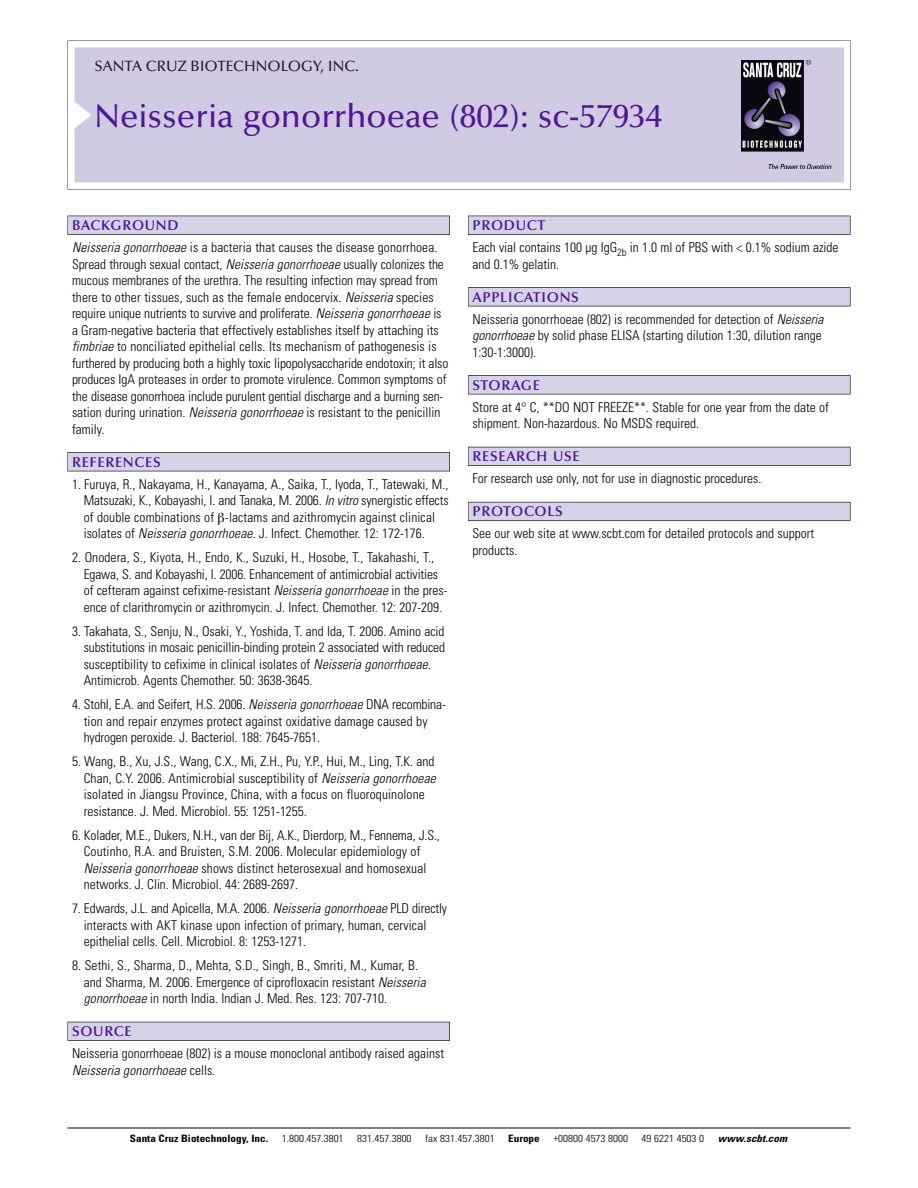
<style>
.page{position:relative;width:918px;height:1188px;background:#fff}
.page>*{position:absolute;margin:0;border:0;box-sizing:border-box;transform-origin:0 0}
.t1{font:500 33px "Optima";color:#511695}
.t2{font:500 15px "Optima";color:#231f20}
.t3{font:600 14.25px "Optima";letter-spacing:.05em;color:#511695}
.t4{font:300 condensed 13.5px/16.5px "Univers";color:#000}
.t5{font:300 condensed 10.2px "Univers";color:#000;scale:1.1 1}
.t6{font:700 condensed 10.2px "Univers";color:#000;scale:1.1 1}
.t7{font:italic 700 condensed 10.2px "Univers";letter-spacing:.005em;color:#000;scale:1.1 1}
.s1{font-style:italic}
</style>
<div class="page">
<svg style="left:68px;top:40px;width:783px;height:149px"></svg>
<div style="left:74px;top:47px;width:770px;height:135px;background:#d1cae3"></div>
<img style="left:741px;top:60px;width:90px;height:108px">
<div style="left:68px;top:216px;width:382px;height:19px;background:#525155"></div>
<div style="left:68px;top:216px;width:381px;height:18px;background:#d7d3e7"></div>
<div style="left:68px;top:452px;width:382px;height:19px;background:#525155"></div>
<div style="left:68px;top:453px;width:381px;height:18px;background:#d7d3e7"></div>
<div style="left:68px;top:1022px;width:382px;height:19px;background:#525158"></div>
<div style="left:68px;top:1022px;width:381px;height:18px;background:#d7d3e7"></div>
<div style="left:468px;top:216px;width:382px;height:19px;background:#525155"></div>
<div style="left:468px;top:216px;width:382px;height:18px;background:#d7d3e7"></div>
<div style="left:468px;top:287px;width:382px;height:19px;background:#525155"></div>
<div style="left:468px;top:288px;width:382px;height:18px;background:#d7d3e7"></div>
<div style="left:468px;top:375px;width:382px;height:19px;background:#545357"></div>
<div style="left:468px;top:376px;width:382px;height:18px;background:#d7d3e7"></div>
<div style="left:468px;top:447px;width:382px;height:19px;background:#54535a"></div>
<div style="left:468px;top:447px;width:382px;height:18px;background:#d7d3e7"></div>
<div style="left:468px;top:502px;width:382px;height:19px;background:#5b5a62"></div>
<div style="left:468px;top:502px;width:382px;height:18px;background:#d7d3e7"></div>
<hr style="left:68px;top:1128px;width:782px;height:1px;background:#000">
<p class="t2" style="left:94px;top:61px;width:266px">SANTA CRUZ BIOTECHNOLOGY, INC.</p>
<h1 class="t1" style="left:94px;top:103px;width:569px">Neisseria gonorrhoeae (802): sc-57934</h1>
<p class="t3" style="left:72px;top:219px;width:108px">BACKGROUND</p>
<p class="t4" style="left:72px;top:240px;width:378px"><span class="s1">Neisseria gonorrhoeae</span> is a bacteria that causes the disease gonorrhoea.<br>Spread through sexual contact, <span class="s1">Neisseria gonorrhoeae</span> usually colonizes the mucous membranes of the urethra. The resulting infection may spread from there to other tissues, such as the female endocervix. <span class="s1">Neisseria</span> species require unique nutrients to survive and proliferate. <span class="s1">Neisseria gonorrhoeae</span> is a Gram-negative bacteria that effectively establishes itself by attaching its <span class="s1">fimbriae</span> to nonciliated epithelial cells. Its mechanism of pathogenesis is furthered by producing both a highly toxic lipopolysaccharide endotoxin; it also produces IgA proteases in order to promote virulence. Common symptoms of the disease gonorrhoea include purulent gential discharge and a burning sen&shy;sation during urination. <span class="s1">Neisseria gonorrhoeae</span> is resistant to the penicillin family.</p>
<p class="t3" style="left:72px;top:456px;width:90px">REFERENCES</p>
<p class="t4" style="left:84px;top:477px;width:366px;text-indent:-12px">1. Furuya, R., Nakayama, H., Kanayama, A., Saika, T., Iyoda, T., Tatewaki, M., Matsuzaki, K., Kobayashi, I. and Tanaka, M. 2006. <span class="s1">In vitro</span> synergistic effects of double combinations of -lactams and azithromycin against clinical isolates of <span class="s1">Neisseria gonorrhoeae</span>. J. Infect. Chemother. 12: 172-176.</p>
<p class="t4" style="left:84px;top:550px;width:365px;text-indent:-12px">2. Onodera, S., Kiyota, H., Endo, K., Suzuki, H., Hosobe, T., Takahashi, T., Egawa, S. and Kobayashi, I. 2006. Enhancement of antimicrobial activities of cefteram against cefixime-resistant <span class="s1">Neisseria gonorrhoeae</span> in the pres&shy;ence of clarithromycin or azithromycin. J. Infect. Chemother. 12: 207-209.</p>
<p class="t4" style="left:84px;top:624px;width:363px;text-indent:-12px">3. Takahata, S., Senju, N., Osaki, Y., Yoshida, T. and Ida, T. 2006. Amino acid substitutions in mosaic penicillin-binding protein 2 associated with reduced susceptibility to cefixime in clinical isolates of <span class="s1">Neisseria gonorrhoeae</span>.<br>Antimicrob. Agents Chemother. 50: 3638-3645.</p>
<p class="t4" style="left:84px;top:697px;width:364px;text-indent:-12px">4. Stohl, E.A. and Seifert, H.S. 2006. <span class="s1">Neisseria gonorrhoeae</span> DNA recombina&shy;tion and repair enzymes protect against oxidative damage caused by hydrogen peroxide. J. Bacteriol. 188: 7645-7651.</p>
<p class="t4" style="left:84px;top:754px;width:354px;text-indent:-12px">5. Wang, B., Xu, J.S., Wang, C.X., Mi, Z.H., Pu, Y.P., Hui, M., Ling, T.K. and Chan, C.Y. 2006. Antimicrobial susceptibility of <span class="s1">Neisseria gonorrhoeae </span>isolated in Jiangsu Province, China, with a focus on fluoroquinolone resistance. J. Med. Microbiol. 55: 1251-1255.</p>
<p class="t4" style="left:84px;top:828px;width:358px;text-indent:-12px">6. Kolader, M.E., Dukers, N.H., van der Bij, A.K., Dierdorp, M., Fennema, J.S., Coutinho, R.A. and Bruisten, S.M. 2006. Molecular epidemiology of <span class="s1">Neisseria gonorrhoeae</span> shows distinct heterosexual and homosexual networks. J. Clin. Microbiol. 44: 2689-2697.</p>
<p class="t4" style="left:84px;top:901px;width:365px;text-indent:-12px">7. Edwards, J.L. and Apicella, M.A. 2006. <span class="s1">Neisseria gonorrhoeae</span> PLD directly interacts with AKT kinase upon infection of primary, human, cervical epithelial cells. Cell. Microbiol. 8: 1253-1271.</p>
<p class="t4" style="left:84px;top:958px;width:344px;text-indent:-12px">8. Sethi, S., Sharma, D., Mehta, S.D., Singh, B., Smriti, M., Kumar, B. and Sharma, M. 2006. Emergence of ciprofloxacin resistant <span class="s1">Neisseria gonorrhoeae</span> in north India. Indian J. Med. Res. 123: 707-710.</p>
<p class="t3" style="left:72px;top:1026px;width:61px">SOURCE</p>
<p class="t4" style="left:72px;top:1046px;width:374px">Neisseria gonorrhoeae (802) is a mouse monoclonal antibody raised against<br><span class="s1">Neisseria gonorrhoeae</span> cells.</p>
<p class="t3" style="left:473px;top:219px;width:74px">PRODUCT</p>
<p class="t4" style="left:473px;top:240px;width:368px">Each vial contains 100 µg IgG<sub>2b</sub> in 1.0 ml of PBS with &lt; 0.1% sodium azide and 0.1% gelatin.</p>
<p class="t3" style="left:473px;top:291px;width:108px">APPLICATIONS</p>
<p class="t4" style="left:473px;top:312px;width:353px">Neisseria gonorrhoeae (802) is recommended for detection of <span class="s1">Neisseria gonorrhoeae</span> by solid phase ELISA (starting dilution 1:30, dilution range<br>1:30-1:3000).</p>
<p class="t3" style="left:473px;top:379px;width:69px">STORAGE</p>
<p class="t4" style="left:473px;top:400px;width:358px">Store at 4° C, **DO NOT FREEZE**. Stable for one year from the date of shipment. Non-hazardous. No MSDS required.</p>
<p class="t3" style="left:473px;top:451px;width:109px">RESEARCH USE</p>
<p class="t4" style="left:473px;top:471px;width:290px">For research use only, not for use in diagnostic procedures.</p>
<p class="t3" style="left:473px;top:506px;width:92px">PROTOCOLS</p>
<p class="t4" style="left:473px;top:526px;width:343px">See our web site at www.scbt.com for detailed protocols and support products.</p>
<p class="t6" style="left:130px;top:1135px;width:127px">Santa Cruz Biotechnology, Inc.</p>
<p class="t5" style="left:282px;top:1135px;width:58px">1.800.457.3801</p>
<p class="t5" style="left:357px;top:1135px;width:51px">831.457.3800</p>
<p class="t5" style="left:425px;top:1135px;width:65px">fax 831.457.3801</p>
<p class="t6" style="left:508px;top:1135px;width:30px">Europe</p>
<p class="t5" style="left:553px;top:1135px;width:69px">+00800 4573 8000</p>
<p class="t5" style="left:642px;top:1135px;width:58px">49 6221 4503 0</p>
<p class="t7" style="left:718px;top:1135px;width:64px">www.scbt.com</p>
</div>
